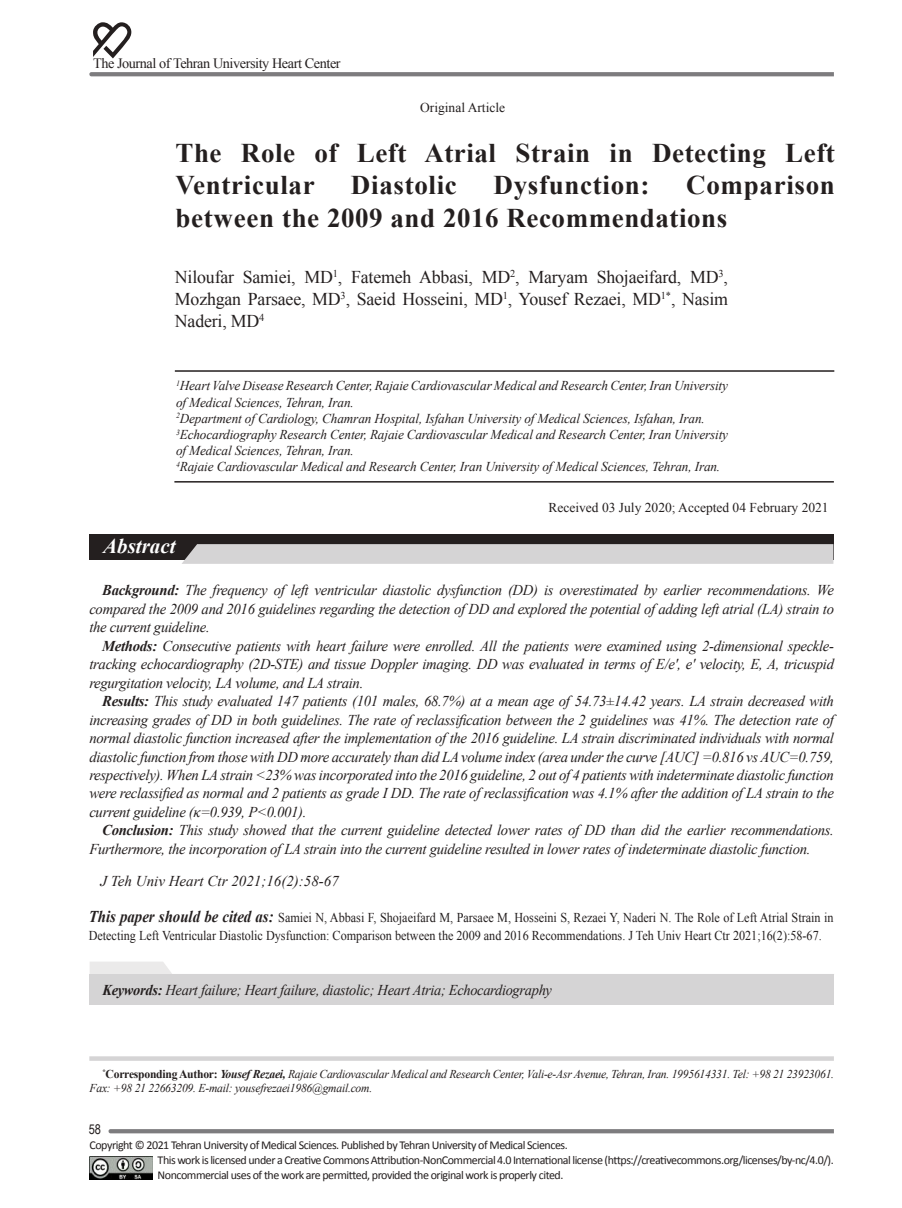
<style>
.page{position:relative;width:902px;height:1208px;background:#fff}
.page>*{position:absolute;margin:0;border:0;box-sizing:border-box;transform-origin:0 0}
.t1{font:700 27px/32.4px "Times New Roman";letter-spacing:.02em;color:#241f1f}
.t2{font:italic 700 21px "Times New Roman";color:#fff}
.t3{font:18px/21.6px "Times New Roman";letter-spacing:-.01em;color:#241f1f;text-align:justify}
.t4{font:italic 15px/18.5px "Times New Roman";letter-spacing:-.02em;color:#241f1f;text-align:justify}
.t5{font:italic 15px "Times New Roman";letter-spacing:-.02em;color:#241f1f;scale:.96 1}
.t6{font:italic 15px "Times New Roman";color:#241f1f}
.t7{font:14.25px "Times New Roman";letter-spacing:-.03em;color:#241f1f}
.t8{font:italic 13.5px/16.2px "Times New Roman";letter-spacing:-.01em;color:#241f1f}
.t9{font:13.5px/18.5px "Times New Roman";color:#241f1f;scale:.9 1}
.t10{font:13.5px "Times New Roman";color:#241f1f}
.t11{font:13.5px "Arial Narrow";color:#241f1f}
.t12{font:12px/15px "Calibri";letter-spacing:-.04em;color:#241f1f}
.t13{font:italic 12px/14.4px "Times New Roman";letter-spacing:-.02em;color:#241f1f}
.s1{font-weight:700}
.s2{font-weight:700;font-style:italic;font-size:16.5px}
.s3{font-weight:700;font-style:normal}
</style>
<div class="page">
<svg style="left:89px;top:1056px;width:744px;height:4px;background:#d8d7d8"></svg>
<svg style="left:93px;top:22px;width:38px;height:36px"></svg>
<svg style="left:89px;top:72px;width:744px;height:4px;background:#807f81"></svg>
<svg style="left:108px;top:1129px;width:725px;height:4px;background:#807f81"></svg>
<img style="left:89px;top:1156px;width:64px;height:23px">
<hr style="left:175px;top:370px;width:659px;height:2px;background:#241f1f">
<svg style="left:90px;top:962px;width:82px;height:12px"></svg>
<div style="left:90px;top:974px;width:744px;height:30px;background:#d5d4d5"></div>
<hr style="left:174px;top:481px;width:659px;height:1px;background:#241f1f">
<div style="left:89px;top:534px;width:744px;height:26px;background:#241f1f"></div>
<div style="left:182px;top:544px;width:651px;height:20px;background:#d5d4d5"></div>
<p class="t7" style="left:93px;top:54px;width:249px">The Journal of Tehran University Heart Center</p>
<p class="t10" style="left:420px;top:98px;width:87px">Original Article</p>
<h1 class="t1" style="left:175px;top:136px;width:661px">The Role of Left Atrial Strain in Detecting Left<br>Ventricular</h1>
<h1 class="t1" style="left:175px;top:168px;width:661px;text-indent:510px">Comparison between the 2009 and 2016 Recommendations</h1>
<h1 class="t1" style="left:351px;top:168px;width:107px">Diastolic</h1>
<h1 class="t1" style="left:493px;top:168px;width:157px">Dysfunction:</h1>
<p class="t3" style="left:175px;top:266px;width:554px">Niloufar Samiei, MD<sup>1</sup>, Fatemeh Abbasi, MD<sup>2</sup>, Maryam Shojaeifard, MD<sup>3</sup>, Mozhgan Parsaee, MD<sup>3</sup>, Saeid Hosseini, MD<sup>1</sup>, Yousef Rezaei, MD<sup>1*</sup>, Nasim Naderi, MD<sup>4</sup></p>
<p class="t8" style="left:176px;top:377px;width:553px"><sup>1</sup>Heart Valve Disease Research Center, Rajaie Cardiovascular Medical and Research Center, Iran University of Medical Sciences, Tehran, Iran.<br><sup>2</sup>Department of Cardiology, Chamran Hospital, Isfahan University of Medical Sciences, Isfahan, Iran.<br><sup>3</sup>Echocardiography Research Center, Rajaie Cardiovascular Medical and Research Center, Iran University of Medical Sciences, Tehran, Iran.<br><sup>4</sup>Rajaie Cardiovascular Medical and Research Center, Iran University of Medical Sciences, Tehran, Iran.</p>
<h2 class="t2" style="left:103px;top:531px;width:74px">Abstract</h2>
<p class="t10" style="left:548px;top:499px;width:282px">Received 03 July 2020; Accepted 04 February 2021</p>
<p class="t4" style="left:89px;top:581px;width:746px;text-indent:13px"><span class="s1">Background:</span> The frequency of left ventricular diastolic dysfunction (DD) is overestimated by earlier recommendations. We compared the 2009 and 2016 guidelines regarding the detection of DD and explored the potential of adding left atrial (LA) strain to the current guideline.</p>
<p class="t4" style="left:89px;top:636px;width:746px;text-indent:13px"><span class="s1">Methods:</span> Consecutive patients with heart failure were enrolled. All the patients were examined using 2-dimensional speckle&shy;tracking echocardiography (2D-STE) and tissue Doppler imaging. DD was evaluated in terms of E/eʹ, eʹ velocity, E, A, tricuspid regurgitation velocity, LA volume, and LA strain.</p>
<p class="t4" style="left:89px;top:691px;width:746px;text-indent:13px"><span class="s1">Results:</span> This study evaluated 147 patients (101 males, 68.7%) at a mean age of 54.73±14.42 years. LA strain decreased with increasing grades of DD in both guidelines. The rate of reclassification between the 2 guidelines was 41%. The detection rate of normal diastolic function increased after the implementation of the 2016 guideline. LA strain discriminated individuals with normal diastolic function from those with DD more accurately than did LA volume index (area under the curve [AUC] =0.816 vs AUC=0.759, respectively). When LA strain &lt;23% was incorporated into the 2016 guideline, 2 out of 4 patients with indeterminate diastolic function were reclassified as normal and 2 patients as grade I DD. The rate of reclassification was 4.1% after the addition of LA strain to the current guideline (κ=0.939, P&lt;0.001).</p>
<p class="t4" style="left:89px;top:821px;width:746px;text-indent:13px"><span class="s1">Conclusion:</span> This study showed that the current guideline detected lower rates of DD than did the earlier recommendations.<br>Furthermore, the incorporation of LA strain into the current guideline resulted in lower rates of indeterminate diastolic function.</p>
<p class="t6" style="left:101px;top:870px;width:240px">J Teh Univ Heart Ctr 2021;16(2):58-67</p>
<p class="t9" style="left:89px;top:907px;width:829px"><span class="s2">This paper should be cited as:</span> Samiei N, Abbasi F, Shojaeifard M, Parsaee M, Hosseini S, Rezaei Y, Naderi N. The Role of Left Atrial Strain in<br>Detecting Left Ventricular Diastolic Dysfunction: Comparison between the 2009 and 2016 Recommendations. J Teh Univ Heart Ctr 2021;16(2):58-67.</p>
<p class="t5" style="left:102px;top:979px;width:470px"><span class="s1">Keywords:</span> Heart failure; Heart failure, diastolic; Heart Atria; Echocardiography</p>
<p class="t13" style="left:90px;top:1066px;width:746px;text-indent:13px"><sup>*</sup><span class="s3">Corresponding Author:</span> <span class="s1">Yousef Rezaei,</span> Rajaie Cardiovascular Medical and Research Center, Vali-e-Asr Avenue, Tehran, Iran. 1995614331. Tel: +98 21 23923061.<br>Fax: +98 21 22663209. E-mail: yousefrezaei1986@gmail.com.</p>
<p class="t11" style="left:89px;top:1119px;width:14px">58</p>
<p class="t12" style="left:158px;top:1137px;width:677px;text-indent:-68px">Copyright © 2021 Tehran University of Medical Sciences. Published by Tehran University of Medical Sciences.<br>This work is licensed under a Creative Commons Attribution-NonCommercial 4.0 International license (https://creativecommons.org/licenses/by-nc/4.0/).<br>Noncommercial uses of the work are permitted, provided the original work is properly cited.</p>
</div>
